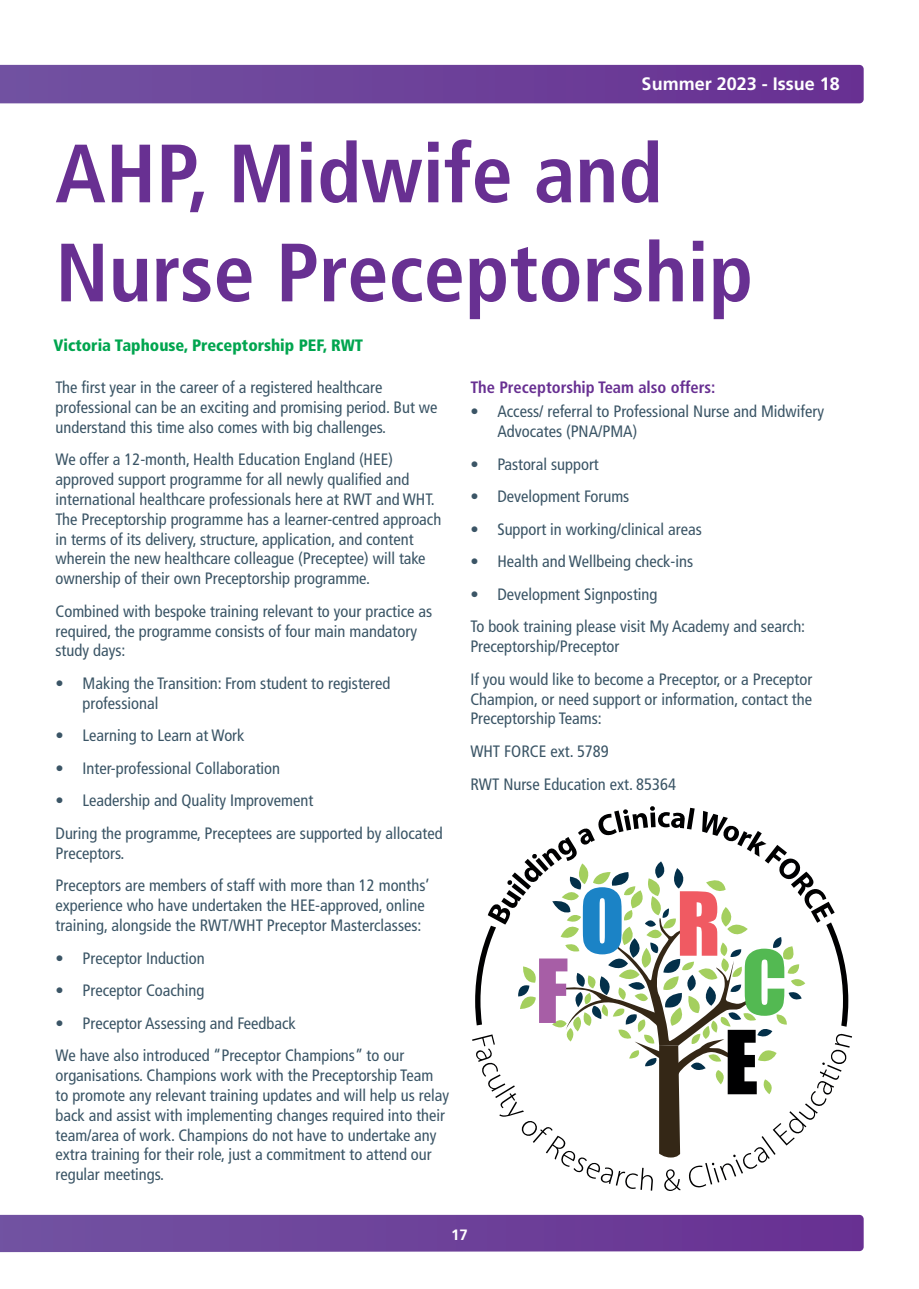
<style>
.page{position:relative;width:919px;height:1289px;background:#fff}
.page>*{position:absolute;margin:0;border:0;box-sizing:border-box;transform-origin:0 0}
.Heading{font:700 condensed 82.5px/99px "Frutiger LT Std";color:#683092}
.t1{font:700 18px "Frutiger LT Std";color:#fff}
.Body_text{font:condensed 16.5px/19.8px "Frutiger LT Std";color:#3b5566}
.Author{font:900 condensed 16.5px "Frutiger LT Std";color:#00a54f}
.t2{font:700 condensed 16.5px "Frutiger LT Std";color:#683092}
.t3{font:700 15px "Frutiger LT Std";color:#fff}
</style>
<div class="page">
<svg style="left:0;top:65px;width:863px;height:38px;background:#6c4099"></svg>
<svg style="left:0;top:1214px;width:863px;height:38px;background:#71479d"></svg>
<svg style="left:472px;top:806px;width:380px;height:385px"></svg>
<p class="t1" style="left:641px;top:73px;width:200px">Summer 2023 - Issue 18</p>
<p class="Heading" style="left:55px;top:124px;width:699px">AHP, Midwife and<br>Nurse Preceptorship</p>
<p class="Author" style="left:53px;top:336px;width:311px">Victoria Taphouse, Preceptorship PEF, RWT</p>
<p class="Body_text" style="left:55px;top:377px;width:383px">The first year in the career of a registered healthcare professional can be an exciting and promising period. But we understand this time also comes with big challenges.</p>
<p class="Body_text" style="left:55px;top:450px;width:387px">We offer a 12-month, Health Education England (HEE) approved support programme for all newly qualified and international healthcare professionals here at RWT and WHT.<br>The Preceptorship programme has a learner-centred approach in terms of its delivery, structure, application, and content wherein the new healthcare colleague (Preceptee) will take ownership of their own Preceptorship programme.</p>
<p class="Body_text" style="left:55px;top:601px;width:378px">Combined with bespoke training relevant to your practice as required, the programme consists of four main mandatory study days:</p>
<p class="Body_text" style="left:82px;top:673px;width:309px;text-indent:-27px">• Making the Transition: From student to registered professional</p>
<p class="Body_text" style="left:55px;top:725px;width:190px">• Learning to Learn at Work</p>
<p class="Body_text" style="left:55px;top:758px;width:226px">• Inter-professional Collaboration</p>
<p class="Body_text" style="left:55px;top:791px;width:259px">• Leadership and Quality Improvement</p>
<p class="Body_text" style="left:55px;top:823px;width:388px">During the programme, Preceptees are supported by allocated<br>Preceptors.</p>
<p class="Body_text" style="left:55px;top:875px;width:375px">Preceptors are members of staff with more than 12 months’ experience who have undertaken the HEE-approved, online training, alongside the RWT/WHT Preceptor Masterclasses:</p>
<p class="Body_text" style="left:55px;top:948px;width:151px">• Preceptor Induction</p>
<p class="Body_text" style="left:55px;top:980px;width:150px">• Preceptor Coaching</p>
<p class="Body_text" style="left:55px;top:1013px;width:242px">• Preceptor Assessing and Feedback</p>
<p class="Body_text" style="left:55px;top:1045px;width:395px">We have also introduced “Preceptor Champions” to our organisations. Champions work with the Preceptorship Team to promote any relevant training updates and will help us relay back and assist with implementing changes required into their team/area of work. Champions do not have to undertake any extra training for their role, just a commitment to attend our regular meetings.</p>
<p class="t2" style="left:470px;top:377px;width:247px">The Preceptorship Team also offers:</p>
<p class="Body_text" style="left:497px;top:401px;width:328px;text-indent:-27px">• Access/ referral to Professional Nurse and Midwifery<br>Advocates (PNA/PMA)</p>
<p class="Body_text" style="left:470px;top:454px;width:130px">• Pastoral support</p>
<p class="Body_text" style="left:470px;top:486px;width:160px">• Development Forums</p>
<p class="Body_text" style="left:470px;top:519px;width:233px">• Support in working/clinical areas</p>
<p class="Body_text" style="left:470px;top:552px;width:224px">• Health and Wellbeing check-ins</p>
<p class="Body_text" style="left:470px;top:584px;width:189px">• Development Signposting</p>
<p class="Body_text" style="left:470px;top:617px;width:336px">To book training please visit My Academy and search:<br>Preceptorship/Preceptor</p>
<p class="Body_text" style="left:470px;top:669px;width:343px;text-align:justify">If you would like to become a Preceptor, or a Preceptor Champion, or need support or information, contact the Preceptorship Teams:</p>
<p class="Body_text" style="left:470px;top:741px;width:140px">WHT FORCE ext. 5789</p>
<p class="Body_text" style="left:470px;top:774px;width:207px">RWT Nurse Education ext. 85364</p>
<p class="t3" style="left:451px;top:1225px;width:18px">17</p>
</div>
